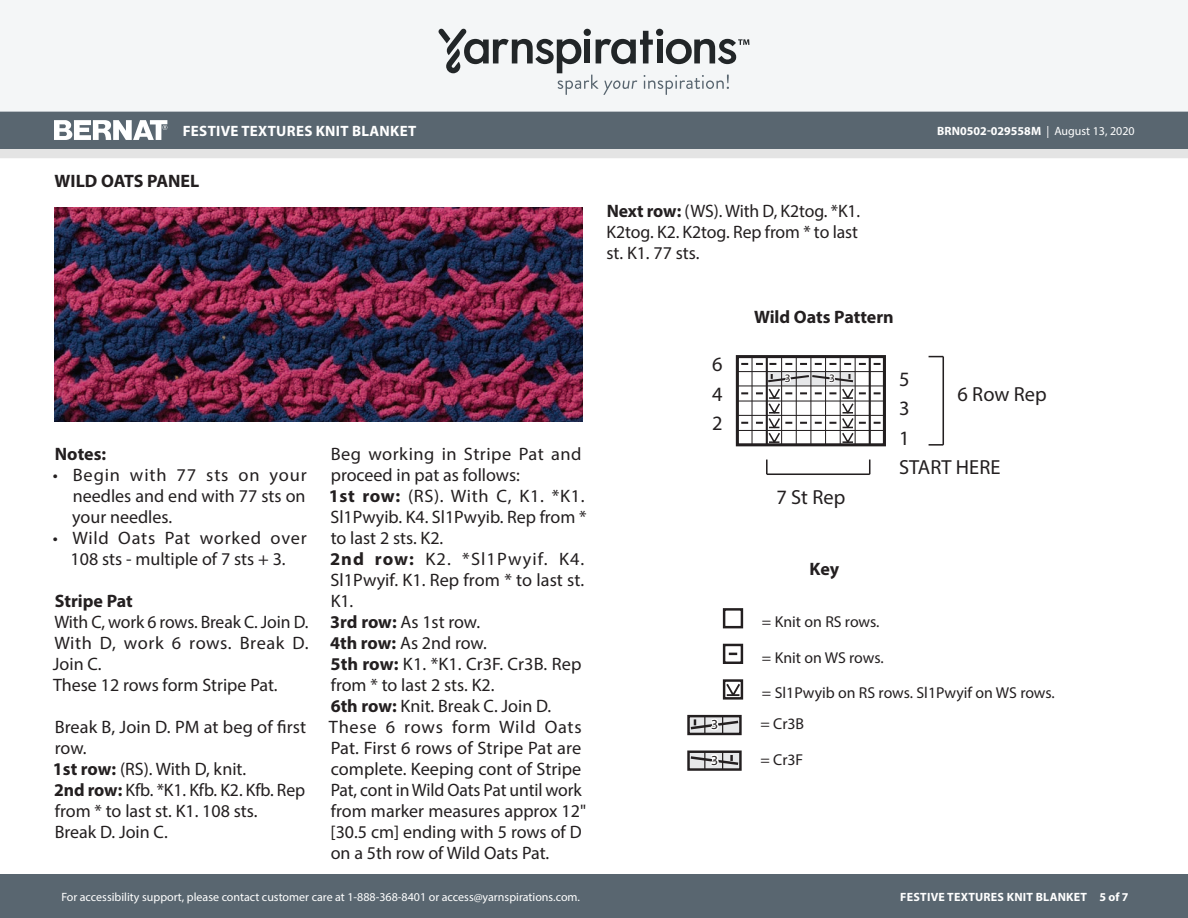
<style>
.page{position:relative;width:1188px;height:918px;background:#fff}
.page>*{position:absolute;margin:0;border:0;box-sizing:border-box;transform-origin:0 0}
.t1{font:24.75px "Myriad Pro";color:#231f20}
.t2{font:20.4px "Myriad Pro";color:#231f20}
.t3{font:18px/21px "Myriad Pro";color:#231f20}
.t4{font:700 18px "Myriad Pro";color:#231f20}
.t5{font:18px/21px "Myriad Pro";letter-spacing:.02em;color:#231f20;text-align:center}
.t6{font:15.75px "Myriad Pro";color:#231f20}
.t7{font:700 15px "Myriad Pro";letter-spacing:.02em;color:#fff}
.t8{font:13.8px "Myriad Pro";color:#231f20}
.t9{font:12px "Myriad Pro";color:#fff}
.t10{font:700 12px "Myriad Pro";letter-spacing:.02em;color:#fff}
.t11{font:700 12px "Myriad Pro";color:#fff}
.t12{font:11.4px "Myriad Pro";color:#231f20}
.s1{font-weight:400}
.s2{font-weight:700}
</style>
<div class="page">
<div style="left:0;top:875px;width:1188px;height:43px;background:#596670"></div>
<div style="left:0;top:149px;width:1188px;height:9px;background:#e4e4e4"></div>
<div style="left:0;top:111px;width:1188px;height:38px;background:#596670"></div>
<div style="left:0;top:0;width:1188px;height:112px;background:#f4f6f7"></div>
<svg style="left:438px;top:29px;width:311px;height:66px"></svg>
<svg style="left:54px;top:120px;width:113px;height:20px"></svg>
<img style="left:54px;top:208px;width:528px;height:213px">
<svg style="left:874px;top:422px;width:7px;height:2px"></svg>
<svg style="left:741px;top:422px;width:7px;height:2px"></svg>
<svg style="left:874px;top:392px;width:7px;height:2px"></svg>
<svg style="left:741px;top:392px;width:7px;height:2px"></svg>
<svg style="left:874px;top:363px;width:7px;height:2px"></svg>
<svg style="left:859px;top:363px;width:7px;height:2px"></svg>
<svg style="left:829px;top:363px;width:7px;height:2px"></svg>
<svg style="left:815px;top:363px;width:7px;height:2px"></svg>
<svg style="left:800px;top:363px;width:7px;height:2px"></svg>
<svg style="left:785px;top:363px;width:7px;height:2px"></svg>
<svg style="left:756px;top:363px;width:7px;height:2px"></svg>
<svg style="left:741px;top:363px;width:7px;height:2px"></svg>
<svg style="left:769px;top:363px;width:7px;height:2px"></svg>
<svg style="left:844px;top:363px;width:7px;height:2px"></svg>
<div style="left:736px;top:355px;width:150px;height:91px;border:3px solid #231f20"></div>
<hr style="left:737px;top:371px;width:147px;height:1px;background:#231f20">
<hr style="left:737px;top:385px;width:147px;height:1px;background:#231f20">
<hr style="left:737px;top:401px;width:147px;height:1px;background:#231f20">
<hr style="left:737px;top:415px;width:147px;height:1px;background:#231f20">
<hr style="left:737px;top:430px;width:147px;height:1px;background:#231f20">
<hr style="left:855px;top:357px;width:1px;height:88px;background:#231f20">
<hr style="left:840px;top:357px;width:1px;height:88px;background:#231f20">
<hr style="left:825px;top:357px;width:1px;height:88px;background:#231f20">
<hr style="left:810px;top:357px;width:1px;height:88px;background:#231f20">
<hr style="left:796px;top:357px;width:1px;height:88px;background:#231f20">
<hr style="left:781px;top:357px;width:1px;height:88px;background:#231f20">
<hr style="left:752px;top:357px;width:1px;height:88px;background:#231f20">
<svg style="left:766px;top:460px;width:2px;height:14px"></svg>
<svg style="left:869px;top:460px;width:2px;height:14px"></svg>
<hr style="left:767px;top:473px;width:103px;height:2px;background:#231f20">
<svg style="left:929px;top:444px;width:14px;height:2px"></svg>
<hr style="left:943px;top:357px;width:1px;height:88px;background:#231f20">
<svg style="left:929px;top:356px;width:14px;height:1px"></svg>
<hr style="left:766px;top:357px;width:2px;height:88px;background:#231f20">
<hr style="left:869px;top:357px;width:2px;height:88px;background:#231f20">
<svg style="left:756px;top:372px;width:110px;height:75px"></svg>
<div style="left:723px;top:608px;width:20px;height:20px;border:2px solid #231f20"></div>
<div style="left:723px;top:679px;width:20px;height:21px;border:2px solid #231f20"></div>
<svg style="left:725px;top:682px;width:17px;height:15px"></svg>
<svg style="left:729px;top:653px;width:8px;height:2px"></svg>
<div style="left:723px;top:644px;width:20px;height:20px;border:2px solid #231f20"></div>
<div style="left:687px;top:715px;width:55px;height:20px;border:2px solid #231f20"></div>
<svg style="left:688px;top:716px;width:53px;height:18px"></svg>
<div style="left:687px;top:751px;width:55px;height:20px;border:2px solid #231f20"></div>
<svg style="left:688px;top:752px;width:53px;height:18px"></svg>
<p class="t7" style="left:183px;top:121px;width:235px">FESTIVE TEXTURES KNIT BLANKET</p>
<p class="t11" style="left:937px;top:123px;width:199px">BRN0502-029558M <span class="s1">| August 13, 2020</span></p>
<p class="t4" style="left:55px;top:169px;width:146px">WILD OATS PANEL</p>
<p class="t3" style="left:606px;top:200px;width:255px;text-align:justify"><span class="s2">Next row:</span> (WS). With D, K2tog. *K1.<br>K2tog. K2. K2tog. Rep from * to last st. K1. 77 sts.</p>
<h1 class="t1" style="left:689px;top:212px;width:180px">Wild Oats Pattern</h1>
<p class="t4" style="left:55px;top:442px;width:53px">Notes:</p>
<p class="t3" style="left:72px;top:464px;width:236px;text-align:justify;text-indent:-19px">• Begin with 77 sts on your needles and end with 77 sts on your needles.</p>
<p class="t5" style="left:53px;top:527px;width:255px">• Wild Oats Pat worked over<br>108 sts - multiple of 7 sts + 3.</p>
<p class="t4" style="left:55px;top:589px;width:80px">Stripe Pat</p>
<p class="t3" style="left:53px;top:611px;width:257px">With C, work 6 rows. Break C. Join D.<br>With D, work 6 rows. Break D.<br>Join C.<br>These 12 rows form Stripe Pat.</p>
<p class="t3" style="left:53px;top:716px;width:255px">Break B, Join D. PM at beg of rst row.<br><span class="s2">1st row:</span> (RS). With D, knit.<br><span class="s2">2nd row:</span> Kfb. *K1. Kfb. K2. Kfb. Rep from * to last st. K1. 108 sts.<br>Break D. Join C.</p>
<p class="t3" style="left:329px;top:443px;width:259px">Beg working in Stripe Pat and proceed in pat as follows:<br><span class="s2">1st row:</span> (RS). With C, K1. *K1.<br>Sl1Pwyib. K4. Sl1Pwyib. Rep from * to last 2 sts. K2.<br><span class="s2">2nd row:</span> K2. *Sl1Pwyif. K4.<br>Sl1Pwyif. K1. Rep from * to last st.<br>K1.<br><span class="s2">3rd row:</span> As 1st row.<br><span class="s2">4th row:</span> As 2nd row.<br><span class="s2">5th row:</span> K1. *K1. Cr3F. Cr3B. Rep from * to last 2 sts. K2.<br><span class="s2">6th row:</span> Knit. Break C. Join D.<br>These 6 rows form Wild Oats<br>Pat. First 6 rows of Stripe Pat are complete. Keeping cont of Stripe<br>Pat, cont in Wild Oats Pat until work from marker measures approx 12" [30.5 cm] ending with 5 rows of D on a 5th row of Wild Oats Pat.</p>
<p class="t2" style="left:712px;top:352px;width:12px">6</p>
<p class="t2" style="left:712px;top:381px;width:12px">4</p>
<p class="t2" style="left:712px;top:411px;width:12px">2</p>
<p class="t4" style="left:754px;top:305px;width:141px">Wild Oats Pattern</p>
<p class="t2" style="left:737px;top:308px;width:149px">Wild Oats Pattern</p>
<p class="t12" style="left:785px;top:371px;width:7px">3</p>
<p class="t12" style="left:829px;top:371px;width:7px">3</p>
<p class="t2" style="left:776px;top:484px;width:70px">7 St Rep</p>
<p class="t2" style="left:899px;top:367px;width:12px">5</p>
<p class="t2" style="left:957px;top:381px;width:91px">6 Row Rep</p>
<h1 class="t1" style="left:884px;top:390px;width:124px">START HERE</h1>
<p class="t2" style="left:899px;top:396px;width:12px">3</p>
<p class="t2" style="left:899px;top:425px;width:12px">1</p>
<p class="t2" style="left:899px;top:455px;width:103px">START HERE</p>
<p class="t8" style="left:711px;top:716px;width:9px">3</p>
<p class="t8" style="left:711px;top:751px;width:9px">3</p>
<p class="t4" style="left:810px;top:557px;width:31px">Key</p>
<p class="t6" style="left:762px;top:612px;width:119px">= Knit on RS rows.</p>
<p class="t6" style="left:762px;top:648px;width:123px">= Knit on WS rows.</p>
<p class="t6" style="left:762px;top:683px;width:294px">= Sl1Pwyib on RS rows. Sl1Pwyif on WS rows.</p>
<p class="t6" style="left:760px;top:714px;width:45px">= Cr3B</p>
<p class="t6" style="left:760px;top:750px;width:44px">= Cr3F</p>
<p class="t12" style="left:756px;top:753px;width:7px">3</p>
<p class="t9" style="left:61px;top:889px;width:520px">For accessibility support, please contact customer care at 1-888-368-8401 or access@yarnspirations.com.</p>
<p class="t10" style="left:900px;top:889px;width:230px">FESTIVE TEXTURES KNIT BLANKET 5 of 7</p>
</div>
